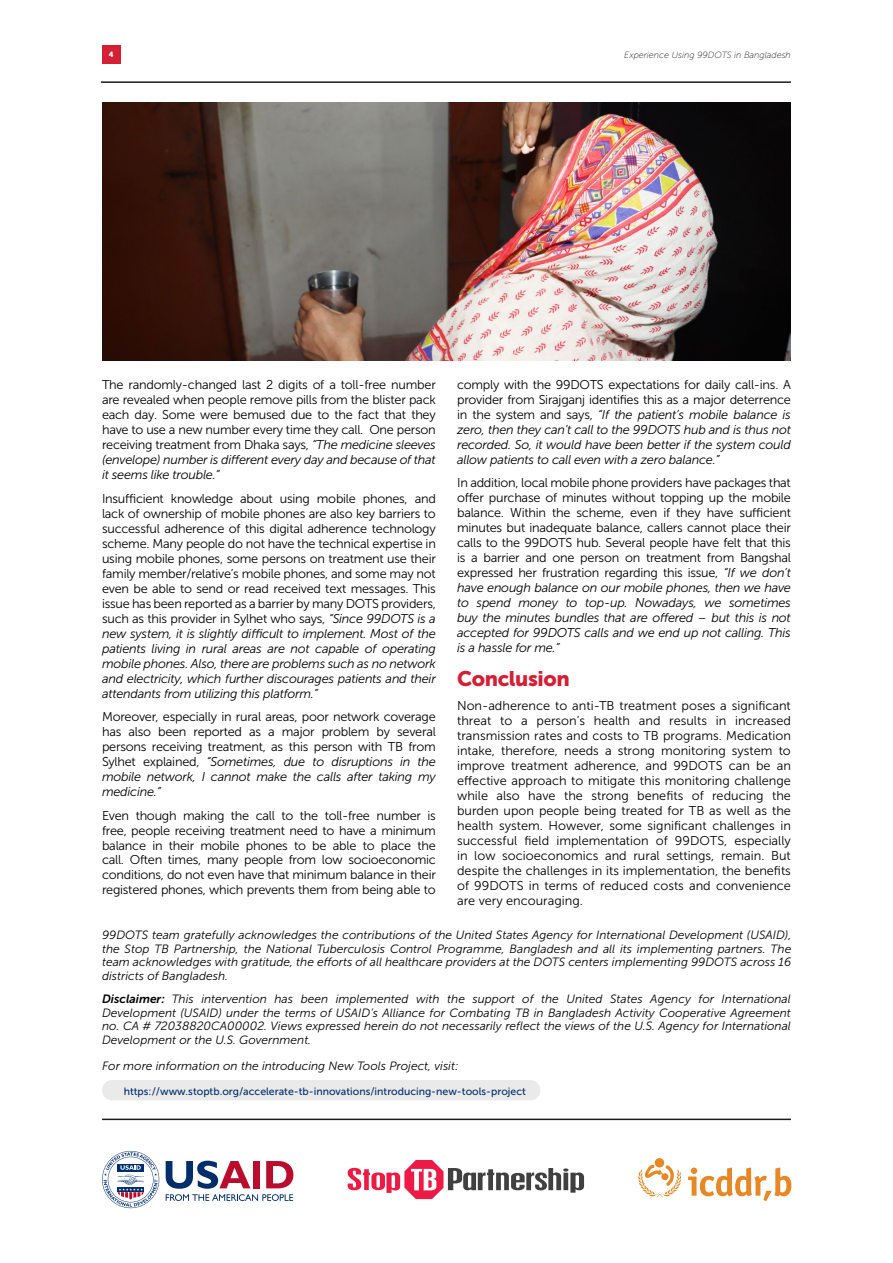
<style>
.page{position:relative;width:893px;height:1263px;background:#fff}
.page>*{position:absolute;margin:0;border:0;box-sizing:border-box;transform-origin:0 0}
.t1{font:21px "Museo Sans 900";letter-spacing:-.02em;color:#d41f34}
.t2{font:12.75px/15px "Museo Sans 300";letter-spacing:-.02em;color:#000;text-align:justify}
.t3{font:italic 12.75px/15px "Museo Sans 300";letter-spacing:-.02em;color:#000;text-align:justify}
.t4{font:italic 12px/13.5px "Museo Sans 300";color:#000;text-align:justify}
.t5{font:10.5px "Museo Sans 500";color:#002e6b}
.t6{font:italic 9px "Museo Sans 100";color:#1a1a1a}
.t7{font:7.5px "Museo Sans 900";color:#fff}
.s1{font-style:italic}
.s2{font-style:normal}
.s3{font-family:"Museo Sans 700"}
</style>
<div class="page">
<hr style="left:101px;top:81px;width:690px;height:2px;background:#1a1a1a">
<hr style="left:102px;top:1118px;width:689px;height:2px;background:#1a1a1a">
<svg style="left:348px;top:1160px;width:236px;height:39px"></svg>
<svg style="left:166px;top:1161px;width:127px;height:40px"></svg>
<svg style="left:102px;top:1151px;width:57px;height:57px"></svg>
<svg style="left:688px;top:1167px;width:103px;height:34px"></svg>
<div style="left:655px;top:1158px;width:9px;height:9px;background:#e78825;border-radius:50%"></div>
<svg style="left:638px;top:1165px;width:43px;height:33px"></svg>
<img style="left:102px;top:102px;width:689px;height:258px">
<div style="left:102px;top:1080px;width:438px;height:20px;background:#eaeaea;border-radius:10px"></div>
<div style="left:102px;top:45px;width:19px;height:19px;background:#d41f34"></div>
<p class="t7" style="left:109px;top:50px;width:6px">4</p>
<p class="t6" style="left:624px;top:50px;width:168px">Experience Using 99DOTS in Bangladesh</p>
<p class="t2" style="left:102px;top:377px;width:335px">The randomly-changed last 2 digits of a toll-free number are revealed when people remove pills from the blister pack each day. Some were bemused due to the fact that they have to use a new number every time they call. One person receiving treatment from Dhaka says, <span class="s1">“The medicine sleeves (envelope) number is different every day and because of that it seems like trouble.”</span></p>
<p class="t2" style="left:102px;top:491px;width:335px">Insufficient knowledge about using mobile phones, and lack of ownership of mobile phones are also key barriers to successful adherence of this digital adherence technology scheme. Many people do not have the technical expertise in using mobile phones, some persons on treatment use their family member/relative’s mobile phones, and some may not even be able to send or read received text messages. This issue has been reported as a barrier by many DOTS providers, such as this provider in Sylhet who says, <span class="s1">“Since 99DOTS is a new system, it is slightly difficult to implement. Most of the patients living in rural areas are not capable of operating mobile phones. Also, there are problems such as no network and electricity, which further discourages patients and their attendants from utilizing this platform.”</span></p>
<p class="t2" style="left:102px;top:709px;width:335px">Moreover, especially in rural areas, poor network coverage has also been reported as a major problem by several persons receiving treatment, as this person with TB from Sylhet explained, <span class="s1">“Sometimes, due to disruptions in the mobile network, I cannot make the calls after taking my medicine.”</span></p>
<p class="t2" style="left:102px;top:808px;width:335px">Even though making the call to the toll-free number is free, people receiving treatment need to have a minimum balance in their mobile phones to be able to place the call. Often times, many people from low socioeconomic conditions, do not even have that minimum balance in their registered phones, which prevents them from being able to</p>
<p class="t3" style="left:457px;top:377px;width:335px"><span class="s2">comply with the 99DOTS expectations for daily call-ins. A provider from Sirajganj identifies this as a major deterrence in the system and says,</span> “If the patient’s mobile balance is zero, then they can’t call to the 99DOTS hub and is thus not recorded. So, it would have been better if the system could allow patients to call even with a zero balance.”</p>
<p class="t2" style="left:457px;top:476px;width:335px">In addition, local mobile phone providers have packages that offer purchase of minutes without topping up the mobile balance. Within the scheme, even if they have sufficient minutes but inadequate balance, callers cannot place their calls to the 99DOTS hub. Several people have felt that this is a barrier and one person on treatment from Bangshal expressed her frustration regarding this issue, <span class="s1">“If we don’t have enough balance on our mobile phones, then we have to spend money to top-up. Nowadays, we sometimes buy the minutes bundles that are offered – but this is not accepted for 99DOTS calls and we end up not calling. This is a hassle for me.”</span></p>
<h1 class="t1" style="left:457px;top:667px;width:114px">Conclusion</h1>
<p class="t2" style="left:457px;top:698px;width:335px">Non-adherence to anti-TB treatment poses a significant threat to a person’s health and results in increased transmission rates and costs to TB programs. Medication intake, therefore, needs a strong monitoring system to improve treatment adherence, and 99DOTS can be an effective approach to mitigate this monitoring challenge while also have the strong benefits of reducing the burden upon people being treated for TB as well as the health system. However, some significant challenges in successful field implementation of 99DOTS, especially in low socioeconomics and rural settings, remain. But despite the challenges in its implementation, the benefits of 99DOTS in terms of reduced costs and convenience are very encouraging.</p>
<p class="t4" style="left:102px;top:928px;width:691px">99DOTS team gratefully acknowledges the contributions of the United States Agency for International Development (USAID), the Stop TB Partnership, the National Tuberculosis Control Programme, Bangladesh and all its implementing partners. The team acknowledges with gratitude, the efforts of all healthcare providers at the DOTS centers implementing 99DOTS across 16 districts of Bangladesh.</p>
<p class="t4" style="left:102px;top:992px;width:690px"><span class="s3">Disclaimer:</span> This intervention has been implemented with the support of the United States Agency for International Development (USAID) under the terms of USAID’s Alliance for Combating TB in Bangladesh Activity Cooperative Agreement no. CA # 72038820CA00002. Views expressed herein do not necessarily reflect the views of the U.S. Agency for International Development or the U.S. Government.</p>
<p class="t4" style="left:102px;top:1059px;width:358px">For more information on the introducing New Tools Project, visit:</p>
<p class="t5" style="left:124px;top:1085px;width:404px">https://www.stoptb.org/accelerate-tb-innovations/introducing-new-tools-project</p>
</div>
